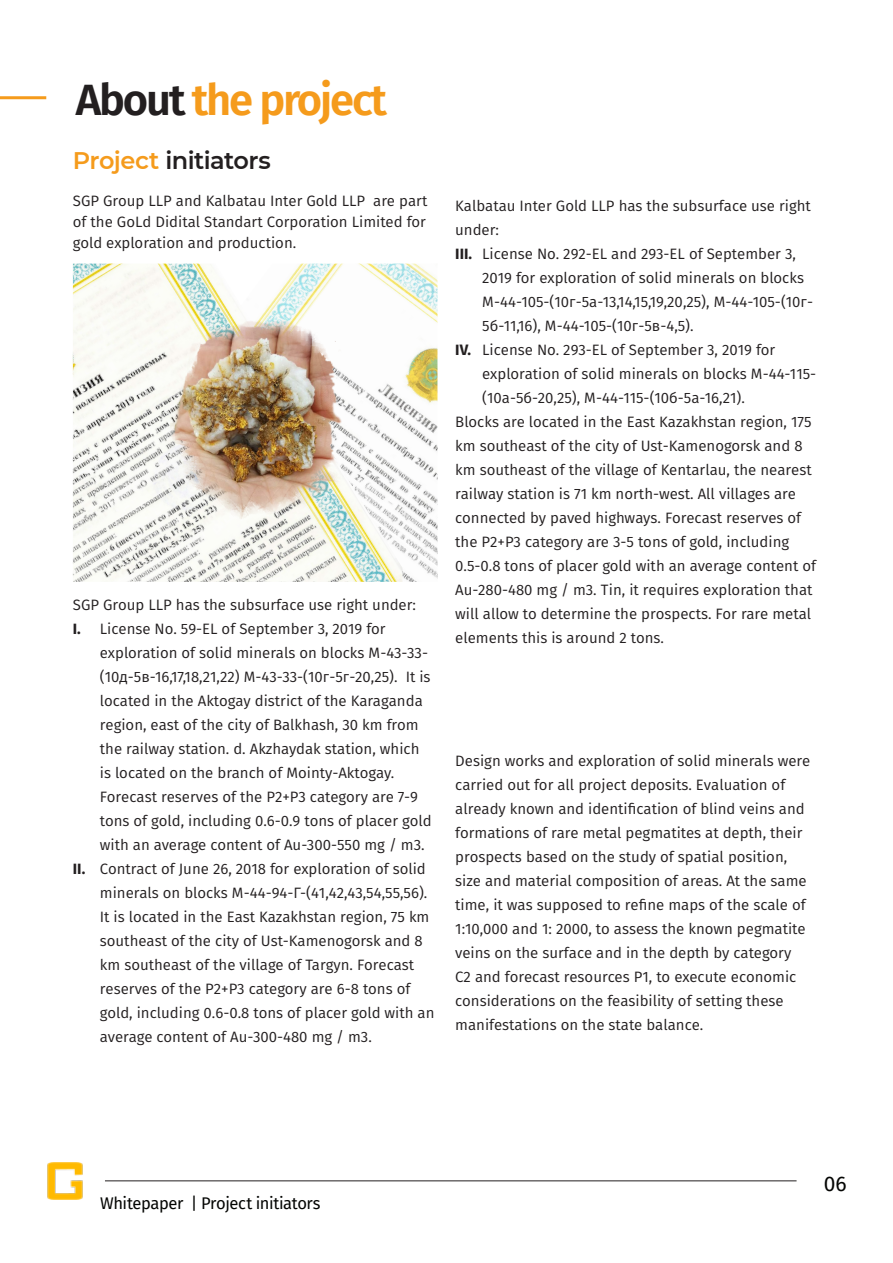
<style>
.page{position:relative;width:893px;height:1263px;background:#fff}
.page>*{position:absolute;margin:0;border:0;box-sizing:border-box;transform-origin:0 0}
.t1{font:600 43.5px "Fira Sans";letter-spacing:-.05em;color:#f59b1c}
._6_pt_Small_Text{font:600 24px "Montserrat";letter-spacing:-.025em;color:#231f20}
.t2{font:21px "Fira Sans";color:#040503}
._6_pt_Small_Text-2{font:16.5px "Fira Sans";letter-spacing:-.025em;color:#040503}
.t3{font:15px/24px "Fira Sans";color:#231f20}
.s1{color:#231f20}
.s2{color:#f59b1c}
.s3{font-weight:700}
</style>
<div class="page">
<img style="left:47px;top:1163px;width:36px;height:37px">
<hr style="left:105px;top:1180px;width:691px;height:1px;background:#231f20">
<hr style="left:0;top:96px;width:46px;height:3px;background:#f59b1c">
<img style="left:402px;top:264px;width:35px;height:318px">
<img style="left:73px;top:264px;width:329px;height:318px">
<img style="left:165px;top:286px;width:180px;height:296px">
<p class="t1" style="left:76px;top:64px;width:313px"><span class="s1">About</span> the project</p>
<p class="_6_pt_Small_Text" style="left:73px;top:143px;width:199px"><span class="s2">Project</span> initiators</p>
<p class="t3" style="left:73px;top:192px;width:356px;line-height:21px;text-align:justify">SGP Group LLP and Kalbatau Inter Gold LLP are part of the GoLd Didital Standart Corporation Limited for gold exploration and production.</p>
<p class="t3" style="left:73px;top:594px;width:345px">SGP Group LLP has the subsurface use right under:</p>
<p class="t3" style="left:100px;top:618px;width:333px;text-indent:-27px"><span class="s3">I.</span> License No. 59-EL of September 3, 2019 for exploration of solid minerals on blocks М-43-33- (10д-5в-16,17,18,21,22) М-43-33-(10г-5г-20,25). It is located in the Aktogay district of the Karaganda region, east of the city of Balkhash, 30 km from the railway station. d. Akzhaydak station, which is located on the branch of Mointy-Aktogay.<br>Forecast reserves of the P2+P3 category are 7-9 tons of gold, including 0.6-0.9 tons of placer gold with an average content of Au-300-550 mg / m3.</p>
<p class="t3" style="left:100px;top:858px;width:336px;text-indent:-27px"><span class="s3">II.</span> Contract of June 26, 2018 for exploration of solid minerals on blocks М-44-94-Г-(41,42,43,54,55,56).<br>It is located in the East Kazakhstan region, 75 km southeast of the city of Ust-Kamenogorsk and 8 km southeast of the village of Targyn. Forecast reserves of the P2+P3 category are 6-8 tons of gold, including 0.6-0.8 tons of placer gold with an average content of Au-300-480 mg / m3.</p>
<p class="t3" style="left:455px;top:194px;width:357px">Kalbatau Inter Gold LLP has the subsurface use right under:</p>
<p class="t3" style="left:482px;top:242px;width:332px;text-indent:-27px"><span class="s3">III.</span> License No. 292-EL and 293-EL of September 3, 2019 for exploration of solid minerals on blocks М-44-105-(10г-5а-13,14,15,19,20,25), М-44-105-(10г-5б-11,16), М-44-105-(10г-5в-4,5).</p>
<p class="t3" style="left:482px;top:338px;width:335px;text-indent:-27px"><span class="s3">IV.</span> License No. 293-EL of September 3, 2019 for exploration of solid minerals on blocks М-44-115- (10а-5б-20,25), М-44-115-(10б-5а-16,21).</p>
<p class="t3" style="left:455px;top:410px;width:362px">Blocks are located in the East Kazakhstan region, 175 km southeast of the city of Ust-Kamenogorsk and 8 km southeast of the village of Kentarlau, the nearest railway station is 71 km north-west. All villages are connected by paved highways. Forecast reserves of the P2+P3 category are 3-5 tons of gold, including 0.5-0.8 tons of placer gold with an average content of Au-280-480 mg / m3. Tin, it requires exploration that will allow to determine the prospects. For rare metal elements this is around 2 tons.</p>
<p class="t3" style="left:455px;top:750px;width:357px">Design works and exploration of solid minerals were carried out for all project deposits. Evaluation of already known and identification of blind veins and formations of rare metal pegmatites at depth, their prospects based on the study of spatial position, size and material composition of areas. At the same time, it was supposed to refine maps of the scale of 1:10,000 and 1: 2000, to assess the known pegmatite veins on the surface and in the depth by category C2 and forecast resources P1, to execute economic considerations on the feasibility of setting these manifestations on the state balance.</p>
<p class="_6_pt_Small_Text-2" style="left:100px;top:1191px;width:222px">Whitepaper | Project initiators</p>
<h3 class="t2" style="left:824px;top:1167px;width:24px">06</h3>
</div>
